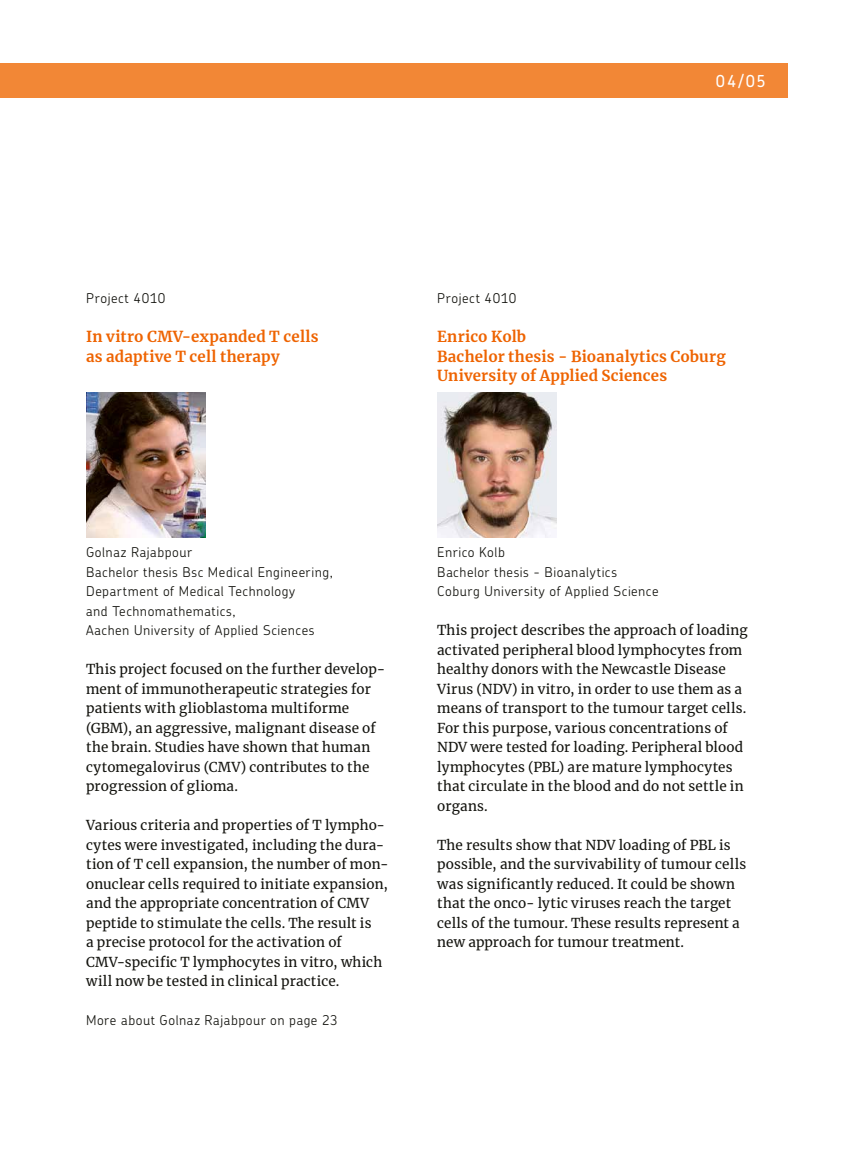
<style>
.page{position:relative;width:851px;height:1149px;background:#fff}
.page>*{position:absolute;margin:0;border:0;box-sizing:border-box;transform-origin:0 0}
.t1{font:500 16.5px "Chevin Pro";color:#fff}
.t2{font:700 15px/19.5px "Merriweather";letter-spacing:.01em;color:#ee6300}
.t3{font:13.5px/19.5px "Merriweather";letter-spacing:.01em;color:#12120d}
.t4{font:300 13.5px/19.5px "Chevin Pro";letter-spacing:.04em;color:#12120d}
</style>
<div class="page">
<div style="left:0;top:64px;width:787px;height:34px;background:#f28736"></div>
<img style="left:86px;top:392px;width:119px;height:145px">
<img style="left:437px;top:392px;width:119px;height:145px">
<p class="t1" style="left:715px;top:70px;width:51px">04/05</p>
<p class="t4" style="left:86px;top:288px;width:81px">Project 4010</p>
<p class="t2" style="left:86px;top:326px;width:234px">In vitro CMV-expanded T cells as adaptive T cell therapy</p>
<p class="t4" style="left:437px;top:288px;width:81px">Project 4010</p>
<p class="t2" style="left:437px;top:326px;width:290px">Enrico Kolb<br>Bachelor thesis - Bioanalytics Coburg<br>University of Applied Sciences</p>
<p class="t4" style="left:86px;top:542px;width:248px">Golnaz Rajabpour<br>Bachelor thesis Bsc Medical Engineering,<br>Department of Medical Technology<br>and Technomathematics,<br>Aachen University of Applied Sciences</p>
<p class="t3" style="left:86px;top:659px;width:300px">This project focused on the further develop&shy;ment of immunotherapeutic strategies for patients with glioblastoma multiforme (GBM), an aggressive, malignant disease of the brain. Studies have shown that human cytomegalovirus (CMV) contributes to the progression of glioma.</p>
<p class="t3" style="left:86px;top:814px;width:304px">Various criteria and properties of T lympho&shy;cytes were investigated, including the dura&shy;tion of T cell expansion, the number of mon&shy;onuclear cells required to initiate expansion, and the appropriate concentration of CMV peptide to stimulate the cells. The result is<br>a precise protocol for the activation of CMV-specific T lymphocytes in vitro, which will now be tested in clinical practice.</p>
<p class="t4" style="left:86px;top:1009px;width:253px">More about Golnaz Rajabpour on page 23</p>
<p class="t4" style="left:437px;top:542px;width:223px">Enrico Kolb<br>Bachelor thesis - Bioanalytics<br>Coburg University of Applied Science</p>
<p class="t3" style="left:437px;top:620px;width:312px">This project describes the approach of loading activated peripheral blood lymphocytes from healthy donors with the Newcastle Disease Virus (NDV) in vitro, in order to use them as a means of transport to the tumour target cells.<br>For this purpose, various concentrations of NDV were tested for loading. Peripheral blood lymphocytes (PBL) are mature lymphocytes that circulate in the blood and do not settle in organs.</p>
<p class="t3" style="left:437px;top:834px;width:310px">The results show that NDV loading of PBL is possible, and the survivability of tumour cells was significantly reduced. It could be shown that the onco- lytic viruses reach the target cells of the tumour. These results represent a new approach for tumour treatment.</p>
</div>
